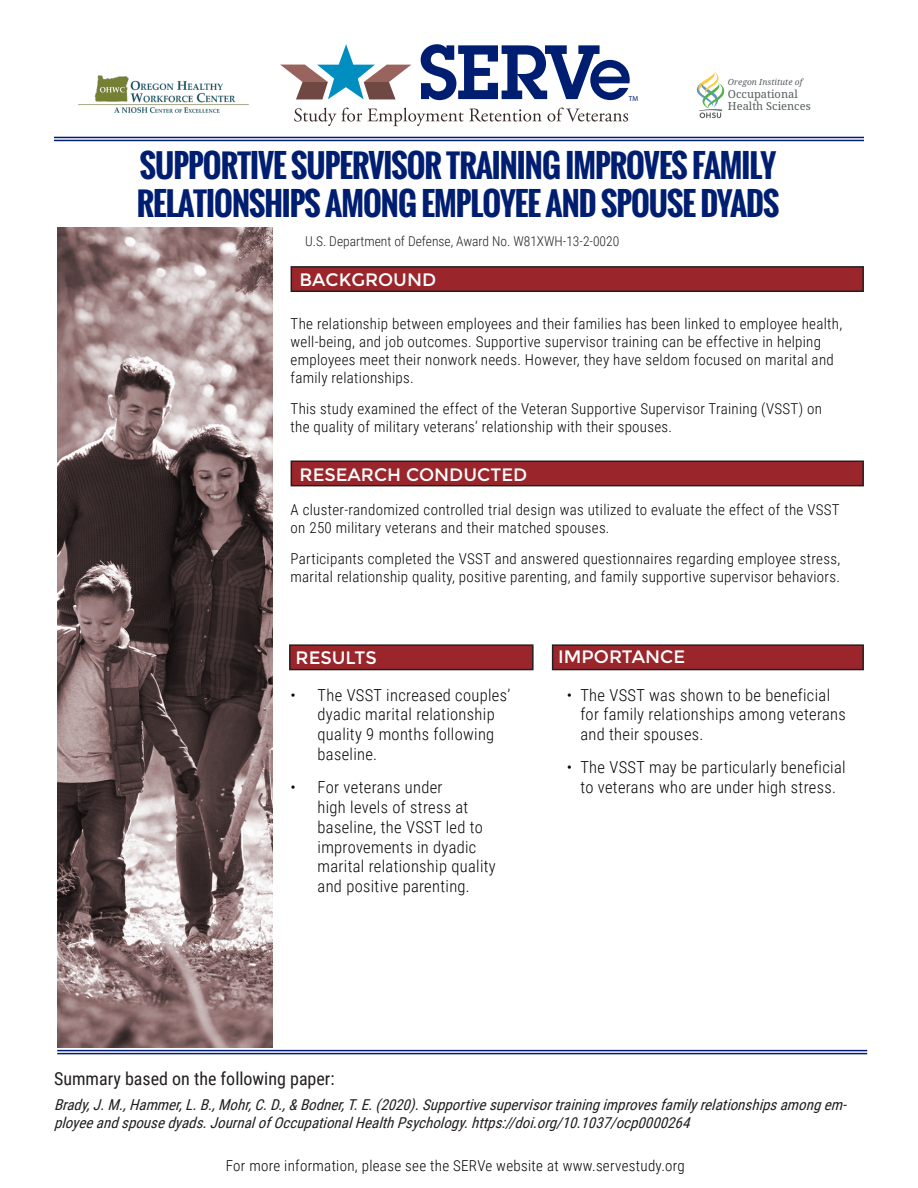
<style>
.page{position:relative;width:918px;height:1188px;background:#fff}
.page>*{position:absolute;margin:0;border:0;box-sizing:border-box;transform-origin:0 0}
.Headline{font:700 31.5px/37.8px "Oswald";letter-spacing:-.03em;color:#001e71}
.Titles{font:18px "Montserrat";color:#fff}
.Foot{font:18px "Roboto Condensed";color:#231f20}
.t1{font:300 16.5px/19.8px "Roboto Condensed";letter-spacing:.02em;color:#040503}
.Body{font:300 15px/18px "Roboto Condensed";letter-spacing:.02em;color:#040503}
.Foot-2{font:italic 15px/18px "Roboto Condensed";color:#231f20}
.Sub_headline{font:300 13.5px "Roboto Condensed";color:#231f20}
.t2{font:11.1px/12.5px "Noto Serif";color:#575e5f}
.t3{font:italic 8.55px "Noto Serif";color:#575e5f}
.t4{font:7.2px "Myriad Pro";color:#001e71}
</style>
<div class="page">
<img style="left:78px;top:75px;width:171px;height:38px">
<svg style="left:697px;top:71px;width:27px;height:47px"></svg>
<svg style="left:280px;top:44px;width:131px;height:55px"></svg>
<svg style="left:421px;top:44px;width:209px;height:56px"></svg>
<svg style="left:294px;top:108px;width:334px;height:18px"></svg>
<hr style="left:54px;top:137px;width:810px;height:1px;background:#001e71">
<hr style="left:54px;top:140px;width:810px;height:1px;background:#001e71">
<hr style="left:57px;top:1050px;width:810px;height:1px;background:#001e71">
<hr style="left:57px;top:1053px;width:810px;height:1px;background:#001e71">
<img style="left:57px;top:228px;width:216px;height:820px">
<div style="left:291px;top:267px;width:572px;height:24px;background:#9a262b"></div>
<div style="left:291px;top:266px;width:573px;height:26px;border:2px solid #231f20"></div>
<div style="left:291px;top:461px;width:572px;height:25px;background:#9a262b"></div>
<div style="left:291px;top:460px;width:573px;height:26px;border:2px solid #231f20"></div>
<div style="left:290px;top:645px;width:243px;height:25px;background:#9a262b"></div>
<div style="left:289px;top:644px;width:245px;height:26px;border:2px solid #231f20"></div>
<div style="left:553px;top:645px;width:310px;height:25px;background:#9a262b"></div>
<div style="left:552px;top:644px;width:312px;height:26px;border:2px solid #231f20"></div>
<p class="t4" style="left:629px;top:94px;width:11px">TM</p>
<p class="t3" style="left:728px;top:76px;width:76px">Oregon Institute of</p>
<p class="t2" style="left:728px;top:87px;width:84px">Occupational<br>Health Sciences</p>
<p class="Headline" style="left:137px;top:147px;width:644px">SUPPORTIVE SUPERVISOR TRAINING IMPROVES FAMILY<br>RELATIONSHIPS AMONG EMPLOYEE AND SPOUSE DYADS</p>
<p class="Sub_headline" style="left:305px;top:231px;width:316px">U.S. Department of Defense, Award No. W81XWH-13-2-0020</p>
<p class="Titles" style="left:300px;top:270px;width:138px">BACKGROUND</p>
<p class="Body" style="left:291px;top:314px;width:553px">The relationship between employees and their families has been linked to employee health, well-being, and job outcomes. Supportive supervisor training can be effective in helping employees meet their nonwork needs. However, they have seldom focused on marital and family relationships.</p>
<p class="Body" style="left:291px;top:399px;width:533px">This study examined the effect of the Veteran Supportive Supervisor Training (VSST) on the quality of military veterans’ relationship with their spouses.</p>
<p class="Titles" style="left:300px;top:464px;width:229px">RESEARCH CONDUCTED</p>
<p class="Body" style="left:291px;top:500px;width:551px">A cluster-randomized controlled trial design was utilized to evaluate the effect of the VSST on 250 military veterans and their matched spouses.</p>
<p class="Body" style="left:291px;top:549px;width:551px">Participants completed the VSST and answered questionnaires regarding employee stress, marital relationship quality, positive parenting, and family supportive supervisor behaviors.</p>
<p class="Titles" style="left:296px;top:647px;width:83px">RESULTS</p>
<p class="Titles" style="left:558px;top:647px;width:128px">IMPORTANCE</p>
<p class="t1" style="left:318px;top:684px;width:194px;text-indent:-27px">• The VSST increased couples’ dyadic marital relationship quality 9 months following baseline.</p>
<p class="t1" style="left:318px;top:777px;width:180px;text-indent:-27px">• For veterans under<br>high levels of stress at baseline, the VSST led to improvements in dyadic marital relationship quality and positive parenting.</p>
<p class="t1" style="left:580px;top:684px;width:267px;text-indent:-14px">• The VSST was shown to be beneficial for family relationships among veterans and their spouses.</p>
<p class="t1" style="left:567px;top:757px;width:280px;text-align:center">• The VSST may be particularly beneficial to veterans who are under high stress.</p>
<p class="Foot" style="left:54px;top:1066px;width:282px">Summary based on the following paper:</p>
<p class="Foot-2" style="left:54px;top:1095px;width:799px">Brady,J.M.,Hammer,L.B.,Mohr,C.D.,&amp;Bodner,T.E.(2020).Supportivesupervisortrainingimprovesfamilyrelationshipsamongem&shy;ployeeandspousedyads.JournalofOccupationalHealthPsychology.https://doi.org/10.1037/ocp0000264</p>
<p class="Body" style="left:226px;top:1156px;width:461px">For more information, please see the SERVe website at www.servestudy.org</p>
</div>
